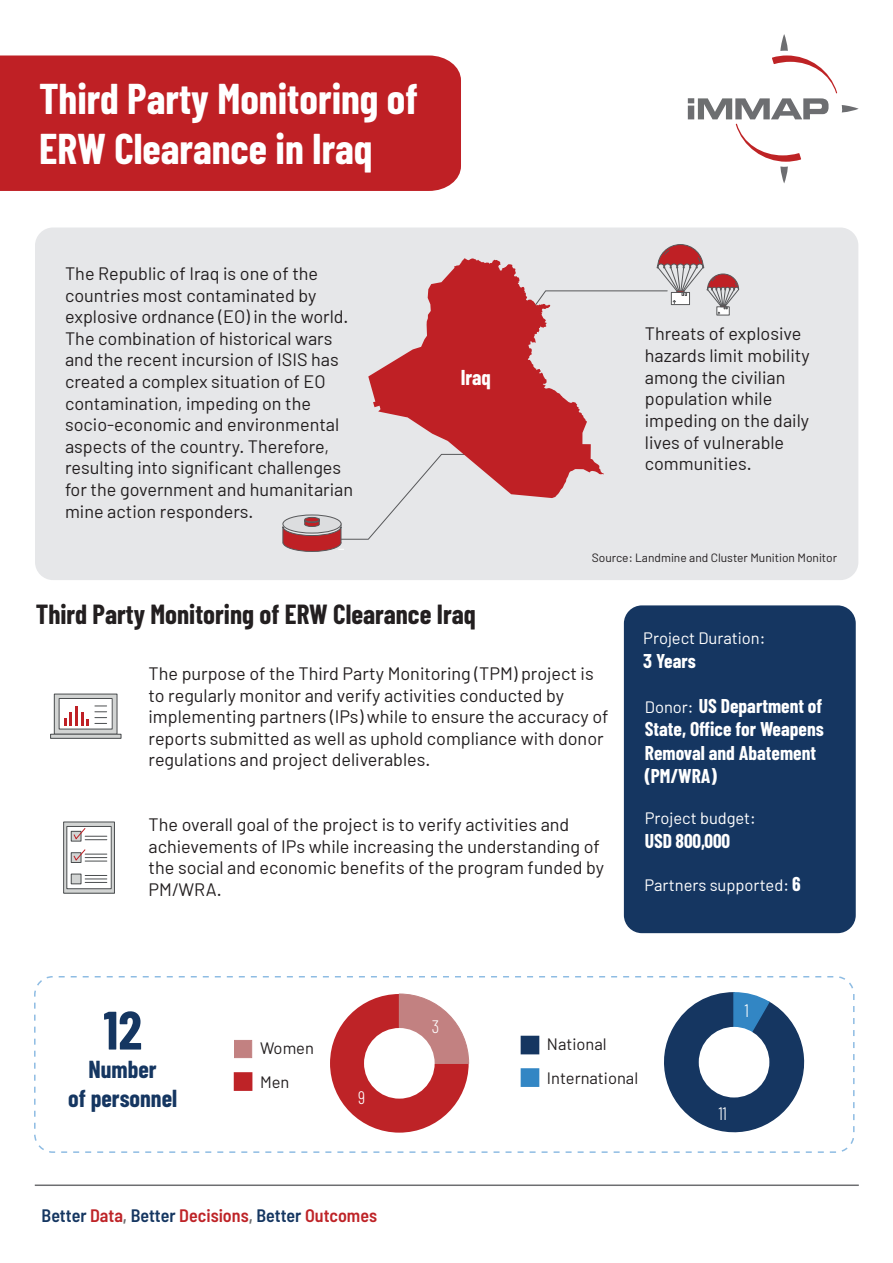
<style>
.page{position:relative;width:893px;height:1263px;background:#fff}
.page>*{position:absolute;margin:0;border:0;box-sizing:border-box;transform-origin:0 0}
.t1{font:700 54px "Barlow Condensed";color:#153661}
.t2{font:700 42px/50.4px "Barlow Condensed";color:#fff}
.t3{font:700 27px "Barlow Condensed";color:#231f20}
.t4{font:700 24px/28.8px "Barlow Condensed";color:#153661;text-align:center}
.t5{font:700 21px "Barlow Condensed";color:#fff}
.t6{font:700 19.5px/23.4px "Barlow Condensed";color:#fff}
.t7{font:18px/21.6px "Barlow";color:#231f20}
.t8{font:600 semi-condensed 18px "Barlow";color:#be2327}
.t9{font:300 18px "Barlow Condensed";color:#fff}
.t10{font:16.5px "Barlow";color:#fff}
.t11{font:16.5px/34px "Barlow";color:#231f20}
.t12{font:12px "Barlow";color:#231f20}
.s1{font-family:"Barlow";font-weight:400;font-size:16.5px}
.s2{font-family:"Barlow Condensed";font-weight:700;font-size:19.5px}
.s3{color:#153661}
.s4{color:#6d6e71}
</style>
<div class="page">
<svg style="left:330px;top:993px;width:139px;height:139px"></svg>
<svg style="left:664px;top:992px;width:141px;height:141px"></svg>
<div style="left:34px;top:976px;width:821px;height:177px;border:2px dashed #8ebce3;border-radius:18px"></div>
<div style="left:624px;top:605px;width:232px;height:328px;background:#153661;border-radius:18px"></div>
<div style="left:35px;top:227px;width:823px;height:353px;background:#e6e7e9;border-radius:18px"></div>
<div style="left:0;top:55px;width:461px;height:136px;background:#bf2025"></div>
<hr style="left:35px;top:1184px;width:824px;height:2px;background:#6d6e71">
<svg style="left:688px;top:34px;width:171px;height:149px"></svg>
<div style="left:234px;top:1040px;width:18px;height:18px;background:#c28181"></div>
<div style="left:234px;top:1072px;width:18px;height:19px;background:#be2327;border:2px solid #be2327"></div>
<div style="left:521px;top:1036px;width:18px;height:18px;background:#153661"></div>
<div style="left:521px;top:1068px;width:18px;height:19px;background:#3286c4;border:2px solid #3286c4"></div>
<div style="left:364px;top:1028px;width:71px;height:70px;background:#fff;border-radius:50%"></div>
<div style="left:699px;top:1027px;width:70px;height:70px;background:#fff;border-radius:50%"></div>
<svg style="left:56px;top:696px;width:59px;height:37px"></svg>
<div style="left:54px;top:694px;width:63px;height:41px;border:1px solid #4b4e50"></div>
<hr style="left:51px;top:734px;width:70px;height:4px;background:#d2d4d3">
<div style="left:50px;top:734px;width:71px;height:5px;border:1px solid #4b4e50"></div>
<div style="left:59px;top:698px;width:53px;height:31px;background:#fff"></div>
<div style="left:59px;top:698px;width:54px;height:31px;border:1px solid #4b4e50"></div>
<svg style="left:95px;top:706px;width:12px;height:18px"></svg>
<svg style="left:64px;top:712px;width:8px;height:13px"></svg>
<hr style="left:75px;top:706px;width:3px;height:19px;background:#bf2025">
<svg style="left:81px;top:712px;width:8px;height:13px"></svg>
<div style="left:64px;top:822px;width:50px;height:71px;background:#d2d4d3"></div>
<div style="left:63px;top:822px;width:52px;height:71px;border:1px solid #4b4e50"></div>
<div style="left:67px;top:826px;width:44px;height:63px;background:#fff"></div>
<div style="left:66px;top:826px;width:46px;height:63px;border:1px solid #4b4e50"></div>
<div style="left:71px;top:831px;width:10px;height:10px;border:1px solid #4b4e50"></div>
<div style="left:71px;top:852px;width:10px;height:11px;border:1px solid #4b4e50"></div>
<div style="left:71px;top:874px;width:10px;height:10px;background:#d2d4d3"></div>
<div style="left:71px;top:874px;width:10px;height:10px;border:1px solid #4b4e50"></div>
<svg style="left:85px;top:875px;width:22px;height:8px"></svg>
<svg style="left:73px;top:827px;width:34px;height:13px"></svg>
<svg style="left:73px;top:849px;width:34px;height:13px"></svg>
<svg style="left:604px;top:244px;width:136px;height:72px"></svg>
<svg style="left:282px;top:498px;width:123px;height:54px"></svg>
<svg style="left:368px;top:258px;width:236px;height:240px;fill:#bf2025"></svg>
<h2 class="t2" style="left:39px;top:73px;width:380px">Third Party Monitoring of<br>ERW Clearance in Iraq</h2>
<p class="t7" style="left:65px;top:262px;width:289px">The Republic of Iraq is one of the countries most contaminated by explosive ordnance (EO) in the world.<br>The combination of historical wars and the recent incursion of ISIS has created a complex situation of EO contamination, impeding on the socio-economic and environmental aspects of the country. Therefore, resulting into significant challenges for the government and humanitarian mine action responders.</p>
<p class="t5" style="left:461px;top:365px;width:32px">Iraq</p>
<h3 class="t3" style="left:36px;top:598px;width:441px">Third Party Monitoring of ERW Clearance Iraq</h3>
<p class="t7" style="left:645px;top:323px;width:166px">Threats of explosive hazards limit mobility among the civilian population while impeding on the daily lives of vulnerable communities.</p>
<p class="t12" style="left:592px;top:551px;width:247px">Source: Landmine and Cluster Munition Monitor</p>
<p class="t7" style="left:149px;top:662px;width:461px">The purpose of the Third Party Monitoring (TPM) project is to regularly monitor and verify activities conducted by implementing partners (IPs) while to ensure the accuracy of reports submitted as well as uphold compliance with donor regulations and project deliverables.</p>
<p class="t7" style="left:149px;top:813px;width:457px">The overall goal of the project is to verify activities and achievements of IPs while increasing the understanding of the social and economic benefits of the program funded by PM/WRA.</p>
<p class="t10" style="left:643px;top:628px;width:123px">Project Duration:</p>
<p class="t6" style="left:643px;top:648px;width:54px">3 Years</p>
<p class="t6" style="left:645px;top:694px;width:180px"><span class="s1">Donor:</span> US Department of<br>State, Office for Weapens<br>Removal and Abatement (PM/WRA)</p>
<p class="t10" style="left:645px;top:808px;width:113px">Project budget:</p>
<p class="t6" style="left:645px;top:828px;width:87px">USD 800,000</p>
<p class="t10" style="left:644px;top:874px;width:158px">Partners supported: <span class="s2">6</span></p>
<h1 class="t1" style="left:103px;top:996px;width:40px">12</h1>
<h3 class="t4" style="left:68px;top:1055px;width:110px">Number<br>of personnel</h3>
<p class="t9" style="left:432px;top:1015px;width:9px">3</p>
<p class="t11" style="left:260px;top:1031px;width:55px">Women<br>Men</p>
<p class="t11" style="left:547px;top:1027px;width:93px">National<br>International</p>
<p class="t9" style="left:358px;top:1086px;width:9px">9</p>
<p class="t8" style="left:42px;top:1204px;width:337px"><span class="s3">Better</span> Data<span class="s4">,</span> <span class="s3">Better</span> Decisions<span class="s4">,</span> <span class="s3">Better</span> Outcomes</p>
<p class="t9" style="left:745px;top:999px;width:6px">1</p>
<p class="t9" style="left:718px;top:1102px;width:10px">11</p>
</div>
